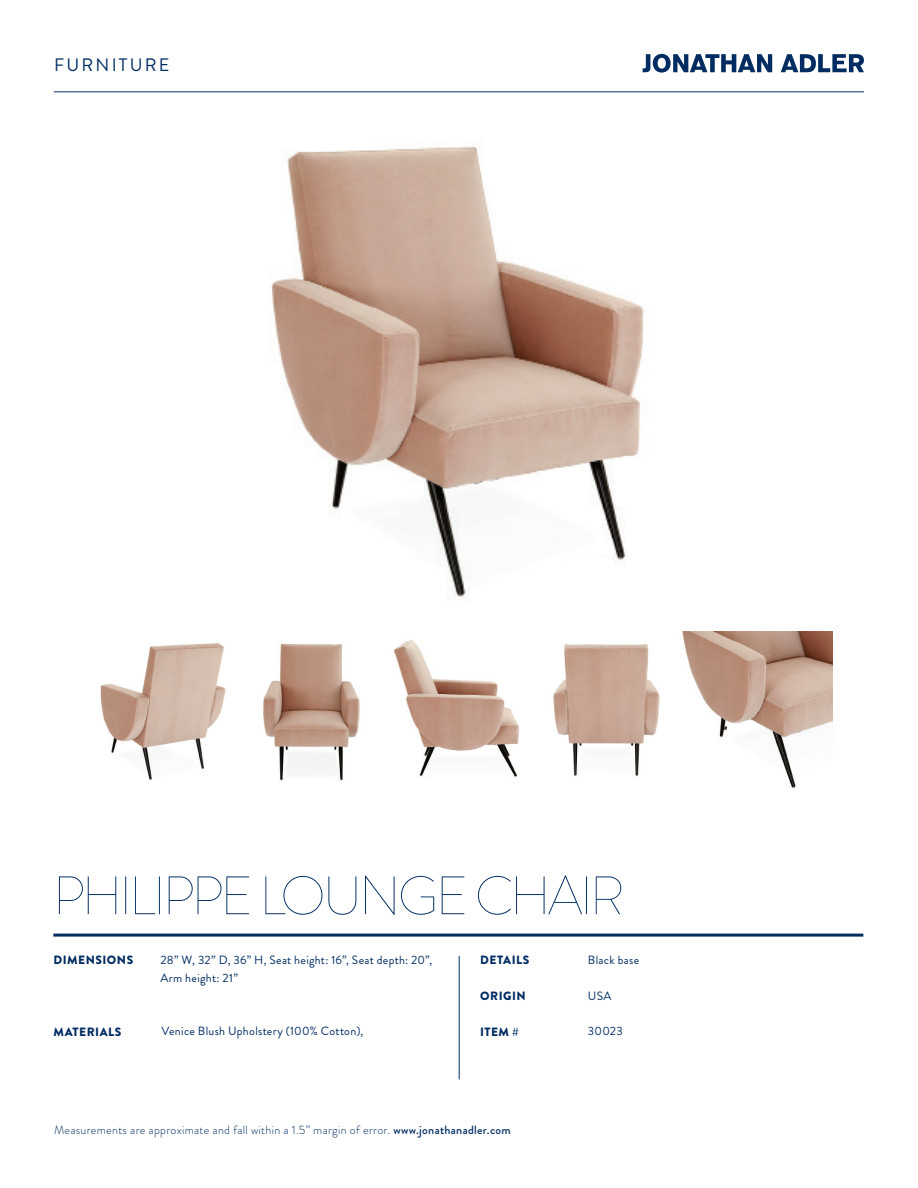
<style>
.page{position:relative;width:918px;height:1188px;background:#fff}
.page>*{position:absolute;margin:0;border:0;box-sizing:border-box;transform-origin:0 0}
.t1{font:100 54px "Brandon Grotesque";letter-spacing:-.06em;color:#002c62}
.t2{font:18px "Brandon Grotesque";letter-spacing:.12em;color:#002c62}
.t3{font:12px/18px "Brandon Grotesque";letter-spacing:.025em;color:#002c62}
.t4{font:300 12px "Brandon Grotesque";letter-spacing:.025em;color:#002c62}
.t5{font:900 12px "Brandon Grotesque";letter-spacing:.04em;color:#002c62}
.s1{font-weight:500}
</style>
<div class="page">
<svg style="left:643px;top:54px;width:129px;height:19px"></svg>
<svg style="left:781px;top:54px;width:83px;height:18px"></svg>
<hr style="left:54px;top:92px;width:810px;height:1px;background:#002c62">
<hr style="left:53px;top:934px;width:810px;height:3px;background:#002c62">
<hr style="left:459px;top:956px;width:1px;height:123px;background:#002c62">
<img style="left:271px;top:146px;width:374px;height:453px">
<img style="left:263px;top:643px;width:97px;height:138px">
<img style="left:394px;top:640px;width:125px;height:137px">
<img style="left:553px;top:644px;width:107px;height:132px">
<img style="left:100px;top:642px;width:126px;height:138px">
<img style="left:682px;top:632px;width:151px;height:156px">
<h2 class="t2" style="left:54px;top:53px;width:117px">FURNITURE</h2>
<h1 class="t1" style="left:53px;top:859px;width:573px">PHILIPPE LOUNGE CHAIR</h1>
<p class="t5" style="left:53px;top:952px;width:81px">DIMENSIONS</p>
<p class="t5" style="left:53px;top:1024px;width:70px">MATERIALS</p>
<p class="t3" style="left:160px;top:951px;width:273px">28” W, 32” D, 36” H, Seat height: 16”, Seat depth: 20”,<br>Arm height: 21”</p>
<p class="t3" style="left:162px;top:1022px;width:203px">Venice Blush Upholstery (100% Cotton),</p>
<p class="t5" style="left:480px;top:952px;width:51px">DETAILS</p>
<p class="t5" style="left:480px;top:988px;width:47px">ORIGIN</p>
<p class="t5" style="left:480px;top:1024px;width:40px">ITEM #</p>
<p class="t4" style="left:54px;top:1122px;width:458px">Measurements are approximate and fall within a 1.5” margin of error. <span class="s1">www.jonathanadler.com</span></p>
<p class="t3" style="left:588px;top:951px;width:53px">Black base</p>
<p class="t3" style="left:588px;top:987px;width:25px">USA</p>
<p class="t3" style="left:588px;top:1023px;width:36px">30023</p>
</div>
